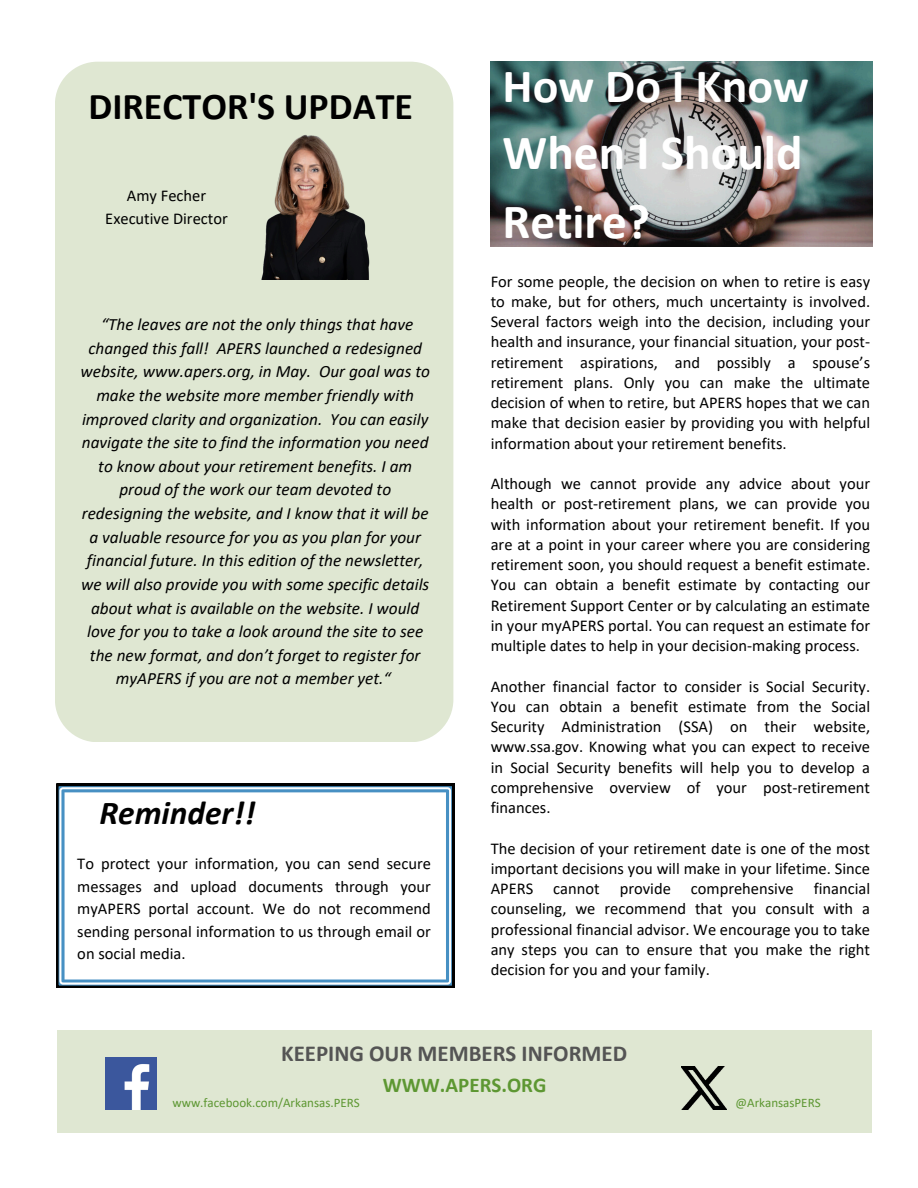
<style>
.page{position:relative;width:918px;height:1188px;background:#fff}
.page>*{position:absolute;margin:0;border:0;box-sizing:border-box;transform-origin:0 0}
.t1{font:700 49.5px/68.7px "Calibri";color:#fff}
.t2{font:700 47.85px "Calibri";color:#fff}
.t3{font:700 37.95px "Calibri";color:#000}
.t4{font:italic 700 33.45px "Calibri";color:#000}
.t5{font:700 22.95px "Calibri";color:#545454}
.t6{font:700 21px "Calibri";color:#5d9732}
.t7{font:italic 17.25px/23.7px "Calibri";color:#000;text-align:center}
.t8{font:16.5px/20.2px "Calibri";color:#000;text-align:justify}
.t9{font:13.05px "Calibri";color:#5d9732}
</style>
<div class="page">
<div style="left:55px;top:62px;width:398px;height:680px;background:#dfe7d2"></div>
<img style="left:255px;top:133px;width:118px;height:147px">
<div style="left:58px;top:1030px;width:814px;height:103px;background:#dfe7d2"></div>
<img style="left:106px;top:1057px;width:51px;height:52px">
<img style="left:681px;top:1066px;width:45px;height:43px">
<svg style="left:56px;top:784px;width:398px;height:204px"></svg>
<img style="left:491px;top:62px;width:381px;height:184px">
<h5 class="t3" style="left:89px;top:91px;width:326px">DIRECTOR'S UPDATE</h5>
<p class="t8" style="left:105px;top:186px;width:124px;line-height:22.5px;text-align:center">Amy Fecher<br>Executive Director</p>
<h1 class="t7" style="left:81px;top:314px;width:351px">“The leaves are not the only things that have changed this fall! APERS launched a redesigned website, www.apers.org, in May. Our goal was to make the website more member friendly with improved clarity and organization. You can easily navigate the site to find the information you need to know about your retirement benefits. I am proud of the work our team devoted to redesigning the website, and I know that it will be a valuable resource for you as you plan for your financial future. In this edition of the newsletter, we will also provide you with some specific details about what is available on the website. I would love for you to take a look around the site to see the new format, and don’t forget to register for myAPERS if you are not a member yet.“</h1>
<h4 class="t4" style="left:99px;top:799px;width:157px">Reminder!!</h4>
<h4 class="t8" style="left:77px;top:854px;width:355px;line-height:22.5px">To protect your information, you can send secure messages and upload documents through your myAPERS portal account. We do not recommend sending personal information to us through email or on social media.</h4>
<h5 class="t2" style="left:503px;top:66px;width:308px">How Do I Know</h5>
<h5 class="t1" style="left:503px;top:123px;width:301px">When I Should<br>Retire?</h5>
<h5 class="t8" style="left:491px;top:272px;width:381px">For some people, the decision on when to retire is easy to make, but for others, much uncertainty is involved.<br>Several factors weigh into the decision, including your health and insurance, your financial situation, your post&shy;retirement aspirations, and possibly a spouse’s retirement plans. Only you can make the ultimate decision of when to retire, but APERS hopes that we can make that decision easier by providing you with helpful information about your retirement benefits.</h5>
<h5 class="t8" style="left:491px;top:475px;width:381px">Although we cannot provide any advice about your health or post-retirement plans, we can provide you with information about your retirement benefit. If you are at a point in your career where you are considering retirement soon, you should request a benefit estimate.<br>You can obtain a benefit estimate by contacting our Retirement Support Center or by calculating an estimate in your myAPERS portal. You can request an estimate for multiple dates to help in your decision-making process.</h5>
<h5 class="t8" style="left:491px;top:677px;width:381px">Another financial factor to consider is Social Security.<br>You can obtain a benefit estimate from the Social Security Administration (SSA) on their website, www.ssa.gov. Knowing what you can expect to receive in Social Security benefits will help you to develop a comprehensive overview of your post-retirement finances.</h5>
<p class="t8" style="left:491px;top:839px;width:381px">The decision of your retirement date is one of the most important decisions you will make in your lifetime. Since APERS cannot provide comprehensive financial counseling, we recommend that you consult with a professional financial advisor. We encourage you to take any steps you can to ensure that you make the right decision for you and your family.</p>
<h5 class="t5" style="left:281px;top:1044px;width:347px">KEEPING OUR MEMBERS INFORMED</h5>
<p class="t9" style="left:172px;top:1098px;width:189px">www.facebook.com/Arkansas.PERS</p>
<p class="t9" style="left:736px;top:1098px;width:87px">@ArkansasPERS</p>
<p class="t6" style="left:383px;top:1076px;width:165px">WWW.APERS.ORG</p>
</div>
